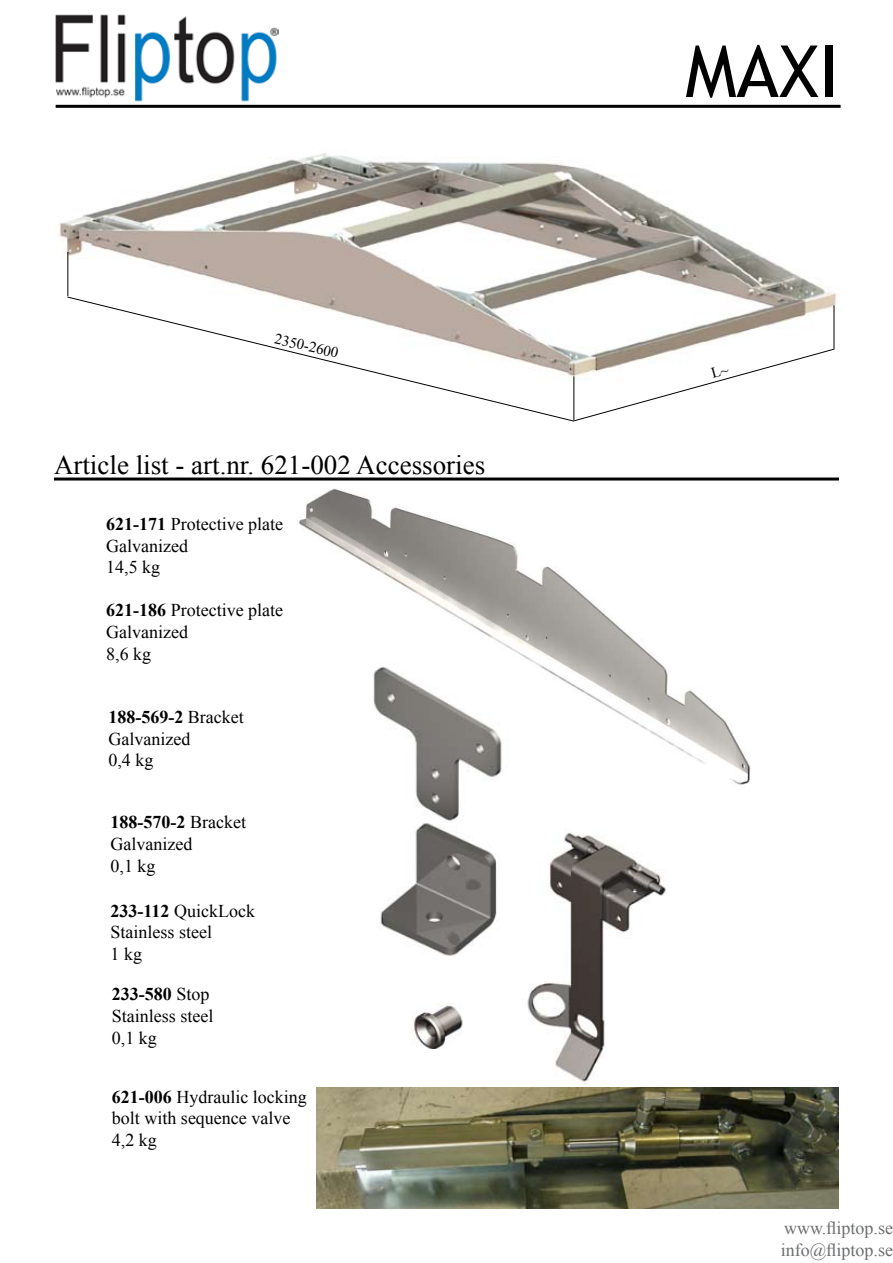
<style>
.page{position:relative;width:893px;height:1263px;background:#fff}
.page>*{position:absolute;margin:0;border:0;box-sizing:border-box;transform-origin:0 0}
.t1{font:72px "Trebuchet MS";color:#000}
.t2{font:27px "Times New Roman";color:#000}
.t3{font:18px/21.6px "Times New Roman";color:#000}
.t4{font:18px/21.6px "Times New Roman";color:#6d6e70}
.t5{font:15px "Times New Roman";color:#000}
.s1{font-weight:700}
</style>
<div class="page">
<hr style="left:54px;top:477px;width:785px;height:3px;background:#000">
<img style="left:59px;top:153px;width:778px;height:196px">
<img style="left:55px;top:14px;width:224px;height:94px">
<hr style="left:56px;top:105px;width:785px;height:3px;background:#000">
<hr style="left:68px;top:252px;width:1px;height:44px;background:#000">
<hr style="left:834px;top:305px;width:1px;height:45px;background:#000">
<svg style="left:67px;top:297px;width:507px;height:125px"></svg>
<img style="left:299px;top:488px;width:452px;height:297px">
<img style="left:380px;top:823px;width:117px;height:133px">
<img style="left:527px;top:832px;width:139px;height:253px">
<img style="left:412px;top:1003px;width:51px;height:46px">
<img style="left:372px;top:663px;width:137px;height:159px">
<img style="left:317px;top:1088px;width:522px;height:121px">
<svg style="left:574px;top:349px;width:260px;height:72px"></svg>
<p class="t5" style="left:277px;top:329px;width:66px;rotate:13deg">2350-2600</p>
<h2 class="t2" style="left:54px;top:447px;width:433px">Article list - art.nr. 621-002 Accessories</h2>
<p class="t3" style="left:106px;top:513px;width:178px"><span class="s1">621-171</span> Protective plate<br>Galvanized<br>14,5 kg</p>
<p class="t3" style="left:106px;top:599px;width:178px"><span class="s1">621-186</span> Protective plate<br>Galvanized<br>8,6 kg</p>
<p class="t3" style="left:108px;top:706px;width:137px"><span class="s1">188-569-2</span> Bracket<br>Galvanized<br>0,4 kg</p>
<p class="t3" style="left:111px;top:811px;width:137px"><span class="s1">188-570-2</span> Bracket<br>Galvanized<br>0,1 kg</p>
<p class="t3" style="left:111px;top:900px;width:146px"><span class="s1">233-112</span> QuickLock<br>Stainless steel<br>1 kg</p>
<p class="t3" style="left:112px;top:983px;width:103px"><span class="s1">233-580</span> Stop<br>Stainless steel<br>0,1 kg</p>
<p class="t3" style="left:112px;top:1085px;width:196px"><span class="s1">621-006</span> Hydraulic locking bolt with sequence valve<br>4,2 kg</p>
<h1 class="t1" style="left:685px;top:29px;width:155px">MAXI</h1>
<p class="t4" style="left:781px;top:1217px;width:114px">www.fliptop.se info@fliptop.se</p>
</div>
